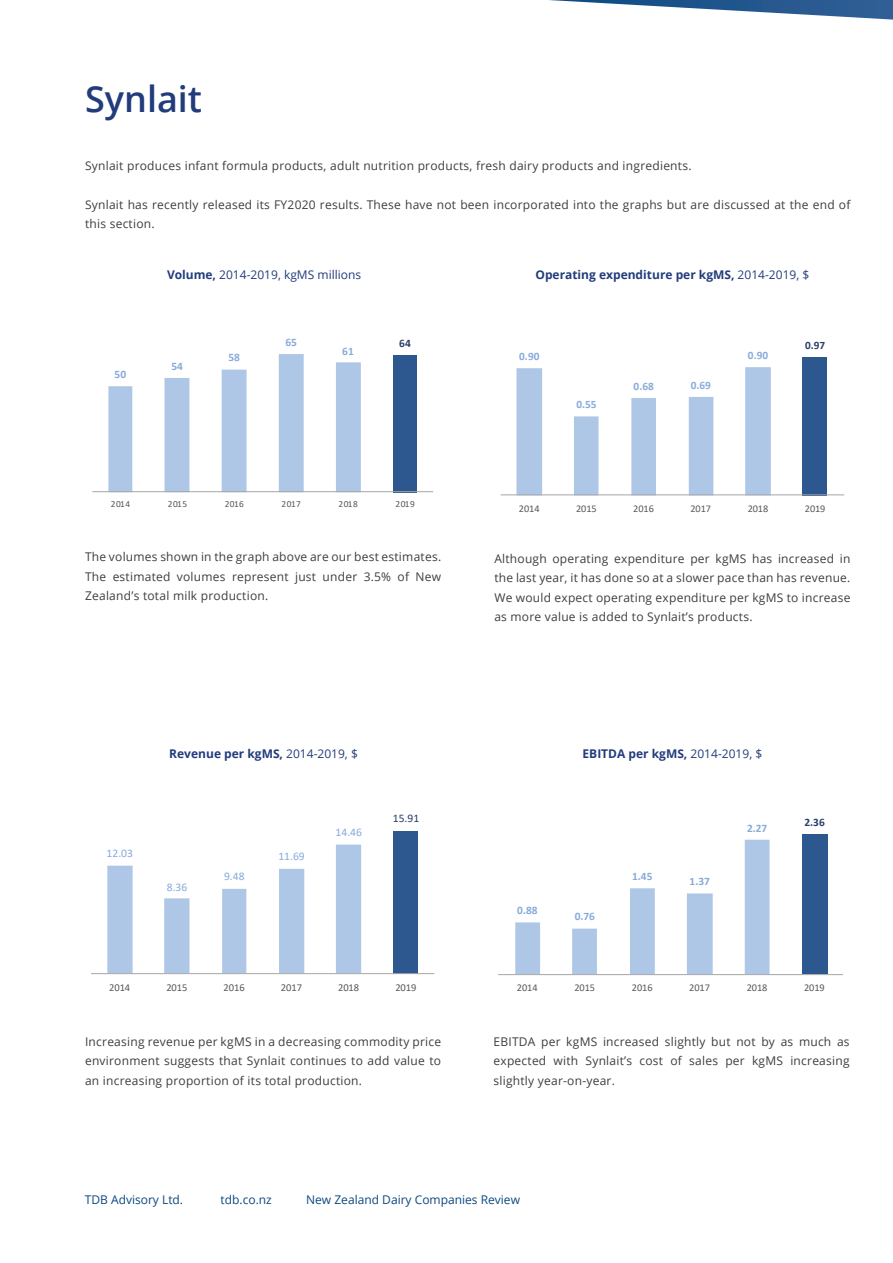
<style>
.page{position:relative;width:893px;height:1263px;background:#fff}
.page>*{position:absolute;margin:0;border:0;box-sizing:border-box;transform-origin:0 0}
.t1{font:600 36px "Open Sans";color:#223c7b}
.t2{font:12px/19.5px "Open Sans";letter-spacing:.02em;color:#3e3e3f;text-align:justify}
.t3{font:700 12px "Open Sans";color:#223c7b}
.t4{font:12px "Open Sans";color:#0d4880}
.t5{font:12px "Open Sans";color:#223c7b}
.t6{font:11.55px "Calibri";color:#87abdb}
.t7{font:11.55px "Calibri";color:#2b3f6c}
.t8{font:700 11.4px "Calibri";color:#87abdb}
.t9{font:700 11.4px "Calibri";color:#2b3f6c}
.t10{font:700 11.25px "Calibri";color:#87abdb}
.t11{font:700 11.25px "Calibri";color:#2b3f6c}
.t12{font:10.5px "Calibri";letter-spacing:-.005em;color:#595959}
.t13{font:10.35px "Calibri";letter-spacing:-.005em;color:#595959}
.t14{font:10.2px "Calibri";letter-spacing:-.005em;color:#595959}
.t15{font:9.3px "Calibri";letter-spacing:.05em;color:#595959}
.s1{font-weight:700}
.s2{font-weight:400}
</style>
<div class="page">
<svg style="left:549px;top:0;width:344px;height:20px"></svg>
<div style="left:393px;top:355px;width:24px;height:137px;background:#2c578f"></div>
<svg style="left:108px;top:354px;width:253px;height:137px"></svg>
<hr style="left:92px;top:491px;width:341px;height:1px;background:#a6a6a6">
<div style="left:394px;top:831px;width:24px;height:142px;background:#2c578f"></div>
<svg style="left:107px;top:844px;width:254px;height:129px"></svg>
<hr style="left:91px;top:973px;width:343px;height:1px;background:#a6a6a6">
<div style="left:803px;top:357px;width:24px;height:138px;background:#2c578f"></div>
<svg style="left:516px;top:367px;width:255px;height:127px"></svg>
<hr style="left:501px;top:494px;width:343px;height:1px;background:#a6a6a6">
<div style="left:802px;top:834px;width:25px;height:140px;background:#2c578f"></div>
<svg style="left:515px;top:840px;width:255px;height:134px"></svg>
<hr style="left:498px;top:974px;width:345px;height:1px;background:#a6a6a6">
<p class="t1" style="left:85px;top:74px;width:119px">Synlait</p>
<p class="t2" style="left:85px;top:155px;width:608px">Synlait produces infant formula products, adult nutrition products, fresh dairy products and ingredients.</p>
<p class="t2" style="left:85px;top:194px;width:767px">Synlait has recently released its FY2020 results. These have not been incorporated into the graphs but are discussed at the end of this section.</p>
<p class="t5" style="left:167px;top:266px;width:196px"><span class="s1">Volume,</span> 2014-2019, kgMS millions</p>
<p class="t3" style="left:535px;top:266px;width:275px">Operating expenditure per kgMS, <span class="s2">2014-2019, $</span></p>
<p class="t8" style="left:115px;top:366px;width:13px">50</p>
<p class="t8" style="left:171px;top:358px;width:13px">54</p>
<p class="t8" style="left:228px;top:349px;width:13px">58</p>
<p class="t8" style="left:285px;top:334px;width:13px">65</p>
<p class="t8" style="left:342px;top:343px;width:13px">61</p>
<p class="t9" style="left:399px;top:335px;width:13px">64</p>
<p class="t10" style="left:519px;top:348px;width:22px">0.90</p>
<p class="t10" style="left:748px;top:347px;width:22px">0.90</p>
<p class="t11" style="left:805px;top:337px;width:22px">0.97</p>
<p class="t10" style="left:634px;top:378px;width:22px">0.68</p>
<p class="t10" style="left:691px;top:377px;width:22px">0.69</p>
<p class="t10" style="left:576px;top:396px;width:22px">0.55</p>
<p class="t15" style="left:111px;top:497px;width:21px">2014</p>
<p class="t15" style="left:168px;top:497px;width:21px">2015</p>
<p class="t15" style="left:225px;top:497px;width:21px">2016</p>
<p class="t15" style="left:282px;top:497px;width:21px">2017</p>
<p class="t15" style="left:339px;top:497px;width:21px">2018</p>
<p class="t15" style="left:395px;top:497px;width:21px">2019</p>
<p class="t14" style="left:519px;top:501px;width:22px">2014</p>
<p class="t14" style="left:576px;top:501px;width:22px">2015</p>
<p class="t14" style="left:633px;top:501px;width:22px">2016</p>
<p class="t14" style="left:690px;top:501px;width:22px">2017</p>
<p class="t14" style="left:748px;top:501px;width:22px">2018</p>
<p class="t14" style="left:805px;top:501px;width:22px">2019</p>
<p class="t2" style="left:85px;top:547px;width:358px">The volumes shown in the graph above are our best estimates.<br>The estimated volumes represent just under 3.5% of New Zealand’s total milk production.</p>
<p class="t2" style="left:494px;top:548px;width:358px">Although operating expenditure per kgMS has increased in the last year, it has done so at a slower pace than has revenue.<br>We would expect operating expenditure per kgMS to increase as more value is added to Synlait’s products.</p>
<p class="t3" style="left:169px;top:745px;width:190px">Revenue per kgMS, <span class="s2">2014-2019, $</span></p>
<p class="t3" style="left:583px;top:745px;width:181px">EBITDA per kgMS, <span class="s2">2014-2019, $</span></p>
<p class="t6" style="left:336px;top:824px;width:28px">14.46</p>
<p class="t7" style="left:393px;top:811px;width:28px">15.91</p>
<p class="t8" style="left:747px;top:821px;width:22px">2.27</p>
<p class="t9" style="left:804px;top:814px;width:22px">2.36</p>
<p class="t6" style="left:107px;top:845px;width:28px">12.03</p>
<p class="t6" style="left:278px;top:848px;width:28px">11.69</p>
<p class="t6" style="left:167px;top:879px;width:22px">8.36</p>
<p class="t6" style="left:224px;top:868px;width:22px">9.48</p>
<p class="t8" style="left:632px;top:868px;width:22px">1.45</p>
<p class="t8" style="left:690px;top:873px;width:22px">1.37</p>
<p class="t8" style="left:517px;top:902px;width:22px">0.88</p>
<p class="t8" style="left:575px;top:908px;width:22px">0.76</p>
<p class="t12" style="left:109px;top:980px;width:23px">2014</p>
<p class="t12" style="left:166px;top:980px;width:23px">2015</p>
<p class="t12" style="left:224px;top:980px;width:23px">2016</p>
<p class="t12" style="left:281px;top:980px;width:23px">2017</p>
<p class="t12" style="left:338px;top:980px;width:23px">2018</p>
<p class="t12" style="left:395px;top:980px;width:23px">2019</p>
<p class="t13" style="left:517px;top:980px;width:22px">2014</p>
<p class="t13" style="left:574px;top:980px;width:22px">2015</p>
<p class="t13" style="left:632px;top:980px;width:22px">2016</p>
<p class="t13" style="left:689px;top:980px;width:22px">2017</p>
<p class="t13" style="left:747px;top:980px;width:22px">2018</p>
<p class="t13" style="left:804px;top:980px;width:22px">2019</p>
<p class="t2" style="left:85px;top:1031px;width:358px">Increasing revenue per kgMS in a decreasing commodity price environment suggests that Synlait continues to add value to an increasing proportion of its total production.</p>
<p class="t2" style="left:493px;top:1031px;width:358px">EBITDA per kgMS increased slightly but not by as much as expected with Synlait’s cost of sales per kgMS increasing slightly year-on-year.</p>
<p class="t4" style="left:85px;top:1191px;width:100px">TDB Advisory Ltd.</p>
<p class="t4" style="left:221px;top:1191px;width:53px">tdb.co.nz</p>
<p class="t4" style="left:306px;top:1191px;width:215px">New Zealand Dairy Companies Review</p>
</div>
